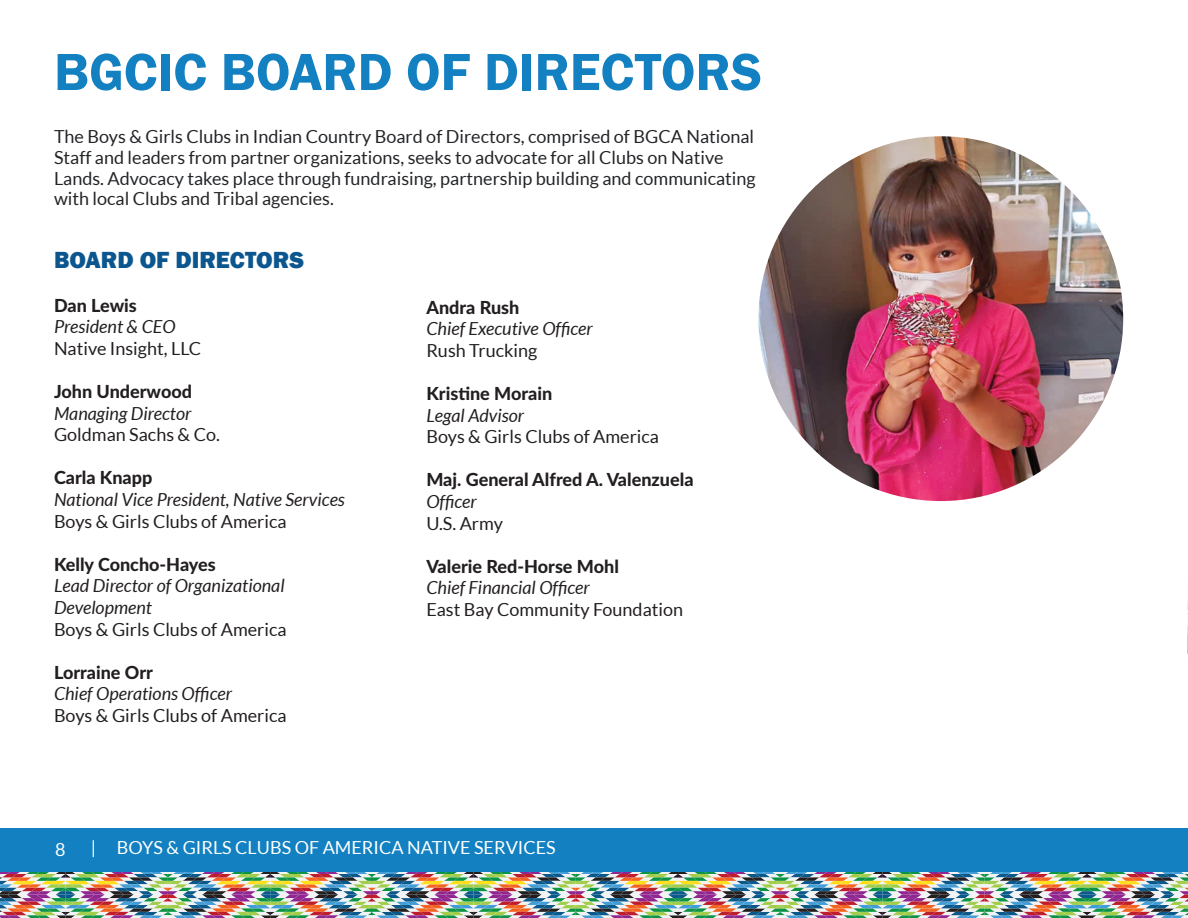
<style>
.page{position:relative;width:1188px;height:918px;background:#fff}
.page>*{position:absolute;margin:0;border:0;box-sizing:border-box;transform-origin:0 0}
.t1{font:54px "Franklin Gothic URW Dem";color:#1280c1}
.t2{font:800 24px "Franklin Gothic";color:#0b568f}
.t3{font:18px/20.7px "Lato";color:#232528}
.t4{font:italic 18px/21.6px "Lato";color:#231f20}
.t5{font:18px "Lato";color:#231f20}
.t6{font:800 18px "Lato";color:#231f20}
.t7{font:18px "Lato";color:#fff}
</style>
<div class="page">
<svg style="left:0;top:872px;width:1188px;height:46px"></svg>
<div style="left:0;top:828px;width:1188px;height:44px;background:#1280c1"></div>
<img style="left:758px;top:136px;width:365px;height:365px;border-radius:182px">
<svg style="left:1187px;top:595px;width:1px;height:59px"></svg>
<h1 class="t1" style="left:54px;top:39px;width:710px">BGCIC BOARD OF DIRECTORS</h1>
<p class="t3" style="left:54px;top:126px;width:703px">The Boys &amp; Girls Clubs in Indian Country Board of Directors, comprised of BGCA National Staff and leaders from partner organizations, seeks to advocate for all Clubs on Native Lands. Advocacy takes place through fundraising, partnership building and communicating with local Clubs and Tribal agencies.</p>
<h2 class="t2" style="left:54px;top:245px;width:252px">BOARD OF DIRECTORS</h2>
<p class="t6" style="left:54px;top:292px;width:84px">Dan Lewis</p>
<p class="t4" style="left:54px;top:316px;width:123px">President &amp; CEO</p>
<p class="t5" style="left:54px;top:338px;width:149px">Native Insight, LLC</p>
<p class="t6" style="left:54px;top:378px;width:140px">John Underwood</p>
<p class="t4" style="left:54px;top:403px;width:139px">Managing Director</p>
<p class="t5" style="left:54px;top:425px;width:167px">Goldman Sachs &amp; Co.</p>
<p class="t6" style="left:54px;top:465px;width:100px">Carla Knapp</p>
<p class="t4" style="left:54px;top:489px;width:292px">National Vice President, Native Services</p>
<p class="t5" style="left:54px;top:511px;width:234px">Boys &amp; Girls Clubs of America</p>
<p class="t6" style="left:54px;top:551px;width:163px">Kelly Concho-Hayes</p>
<p class="t4" style="left:54px;top:576px;width:232px">Lead Director of Organizational<br>Development</p>
<p class="t5" style="left:54px;top:619px;width:234px">Boys &amp; Girls Clubs of America</p>
<p class="t6" style="left:54px;top:659px;width:100px">Lorraine Orr</p>
<p class="t4" style="left:54px;top:684px;width:180px">Chief Operations Officer</p>
<p class="t5" style="left:54px;top:706px;width:234px">Boys &amp; Girls Clubs of America</p>
<p class="t6" style="left:426px;top:294px;width:94px">Andra Rush</p>
<p class="t4" style="left:426px;top:318px;width:168px">Chief Executive Officer</p>
<p class="t5" style="left:426px;top:340px;width:112px">Rush Trucking</p>
<p class="t6" style="left:426px;top:380px;width:127px">Kristine Morain</p>
<p class="t4" style="left:426px;top:405px;width:99px">Legal Advisor</p>
<p class="t5" style="left:426px;top:427px;width:234px">Boys &amp; Girls Clubs of America</p>
<p class="t6" style="left:426px;top:466px;width:269px">Maj. General Alfred A. Valenzuela</p>
<p class="t4" style="left:426px;top:491px;width:52px">Officer</p>
<p class="t5" style="left:426px;top:513px;width:78px">U.S. Army</p>
<p class="t6" style="left:426px;top:553px;width:194px">Valerie Red-Horse Mohl</p>
<p class="t4" style="left:426px;top:578px;width:165px">Chief Financial Officer</p>
<p class="t5" style="left:426px;top:599px;width:258px">East Bay Community Foundation</p>
<p class="t7" style="left:55px;top:839px;width:12px">8</p>
<p class="t7" style="left:91px;top:838px;width:467px">| BOYS &amp; GIRLS CLUBS OF AMERICA NATIVE SERVICES</p>
</div>
